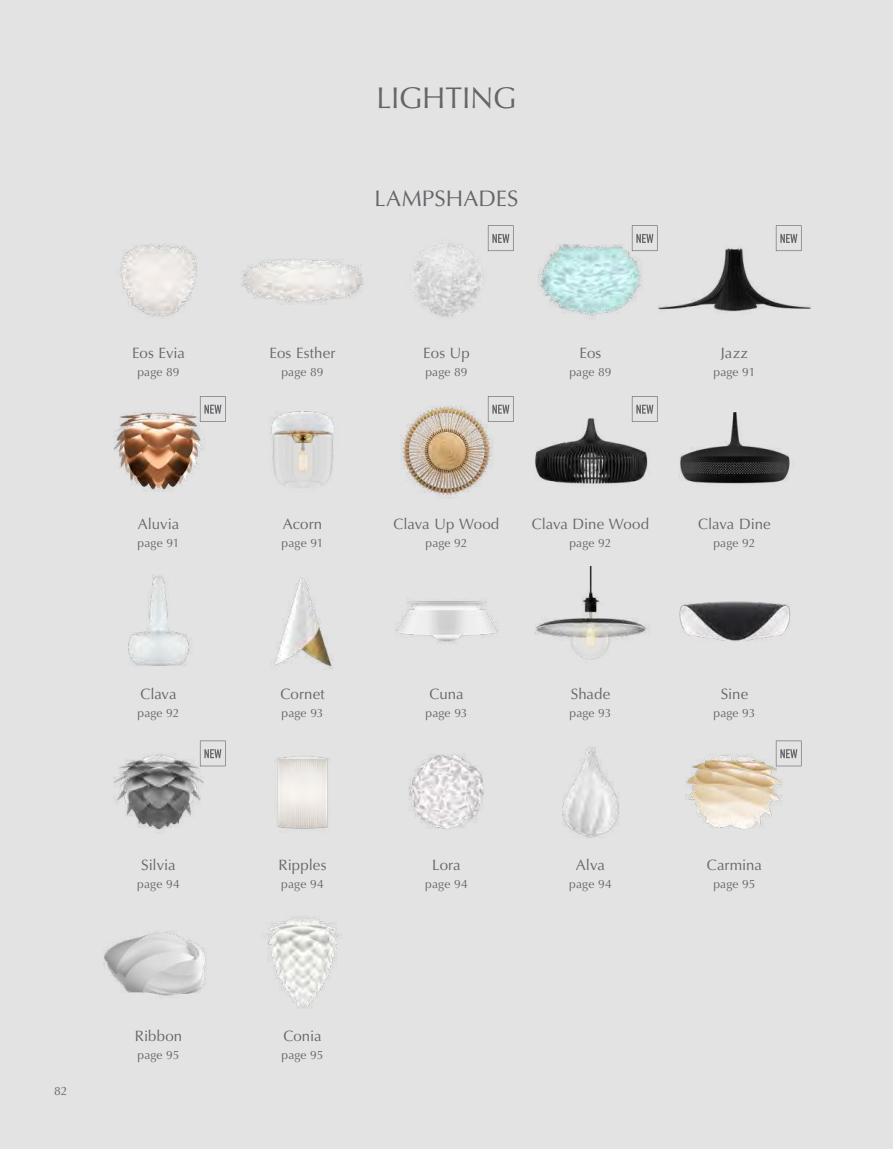
<style>
.page{position:relative;width:893px;height:1149px;background:#fff}
.page>*{position:absolute;margin:0;border:0;box-sizing:border-box;transform-origin:0 0}
.t1{font:30px "Optima LT Std";letter-spacing:-.01em;color:#65656a}
.t2{font:22.5px "Optima LT Std";letter-spacing:.005em;color:#65656a}
.t3{font:15px "Optima LT Std";color:#65656a}
.t4{font:12px "Optima LT Std";letter-spacing:.01em;color:#65656a}
</style>
<div class="page">
<div style="left:0;top:0;width:893px;height:1148px;background:#e3e3e3"></div>
<img style="left:266px;top:916px;width:74px;height:93px">
<img style="left:103px;top:931px;width:103px;height:67px">
<img style="left:114px;top:747px;width:89px;height:86px">
<svg style="left:200px;top:740px;width:26px;height:26px"></svg>
<img style="left:274px;top:756px;width:56px;height:73px">
<img style="left:408px;top:754px;width:76px;height:76px">
<img style="left:562px;top:746px;width:57px;height:92px">
<img style="left:685px;top:741px;width:105px;height:88px">
<svg style="left:776px;top:740px;width:25px;height:26px"></svg>
<img style="left:679px;top:601px;width:112px;height:40px">
<img style="left:396px;top:598px;width:103px;height:45px">
<img style="left:535px;top:566px;width:116px;height:94px">
<img style="left:271px;top:411px;width:63px;height:77px">
<img style="left:274px;top:577px;width:58px;height:92px">
<img style="left:241px;top:259px;width:123px;height:46px">
<img style="left:120px;top:244px;width:77px;height:75px">
<img style="left:410px;top:243px;width:74px;height:75px">
<svg style="left:488px;top:225px;width:26px;height:26px"></svg>
<img style="left:538px;top:225px;width:105px;height:93px">
<svg style="left:632px;top:225px;width:26px;height:26px"></svg>
<img style="left:658px;top:225px;width:153px;height:87px">
<img style="left:113px;top:399px;width:97px;height:93px">
<svg style="left:200px;top:396px;width:26px;height:25px"></svg>
<img style="left:128px;top:574px;width:62px;height:93px">
<img style="left:679px;top:412px;width:111px;height:72px">
<img style="left:535px;top:396px;width:123px;height:90px">
<img style="left:400px;top:396px;width:114px;height:103px">
<svg style="left:488px;top:396px;width:26px;height:25px"></svg>
<p class="t4" style="left:54px;top:1083px;width:15px">82</p>
<p class="t3" style="left:132px;top:344px;width:55px">Eos Evia</p>
<p class="t4" style="left:137px;top:364px;width:44px">page 89</p>
<p class="t3" style="left:138px;top:514px;width:43px">Aluvia</p>
<p class="t4" style="left:138px;top:535px;width:43px">page 91</p>
<p class="t3" style="left:140px;top:685px;width:38px">Clava</p>
<p class="t4" style="left:137px;top:706px;width:44px">page 92</p>
<p class="t3" style="left:141px;top:856px;width:36px">Silvia</p>
<p class="t4" style="left:137px;top:876px;width:44px">page 94</p>
<p class="t3" style="left:135px;top:1026px;width:49px">Ribbon</p>
<p class="t4" style="left:137px;top:1047px;width:44px">page 95</p>
<h1 class="t1" style="left:376px;top:80px;width:142px">LIGHTING</h1>
<h2 class="t2" style="left:374px;top:185px;width:146px">LAMPSHADES</h2>
<p class="t3" style="left:269px;top:344px;width:67px">Eos Esther</p>
<p class="t4" style="left:281px;top:364px;width:44px">page 89</p>
<p class="t3" style="left:423px;top:344px;width:48px">Eos Up</p>
<p class="t4" style="left:425px;top:364px;width:44px">page 89</p>
<p class="t3" style="left:579px;top:344px;width:23px">Eos</p>
<p class="t4" style="left:569px;top:364px;width:44px">page 89</p>
<p class="t3" style="left:721px;top:344px;width:29px">Jazz</p>
<p class="t4" style="left:713px;top:364px;width:43px">page 91</p>
<p class="t3" style="left:283px;top:514px;width:41px">Acorn</p>
<p class="t4" style="left:282px;top:535px;width:43px">page 91</p>
<p class="t3" style="left:394px;top:514px;width:107px">Clava Up Wood</p>
<p class="t4" style="left:425px;top:535px;width:44px">page 92</p>
<p class="t3" style="left:532px;top:514px;width:119px">Clava Dine Wood</p>
<p class="t4" style="left:569px;top:535px;width:44px">page 92</p>
<p class="t3" style="left:698px;top:514px;width:74px">Clava Dine</p>
<p class="t4" style="left:713px;top:535px;width:44px">page 92</p>
<p class="t3" style="left:280px;top:685px;width:46px">Cornet</p>
<p class="t4" style="left:281px;top:706px;width:43px">page 93</p>
<p class="t3" style="left:429px;top:685px;width:36px">Cuna</p>
<p class="t4" style="left:425px;top:706px;width:43px">page 93</p>
<p class="t3" style="left:571px;top:685px;width:41px">Shade</p>
<p class="t4" style="left:569px;top:706px;width:43px">page 93</p>
<p class="t3" style="left:721px;top:685px;width:29px">Sine</p>
<p class="t4" style="left:713px;top:706px;width:43px">page 93</p>
<p class="t3" style="left:278px;top:856px;width:50px">Ripples</p>
<p class="t4" style="left:281px;top:876px;width:44px">page 94</p>
<p class="t3" style="left:432px;top:856px;width:30px">Lora</p>
<p class="t4" style="left:425px;top:876px;width:44px">page 94</p>
<p class="t3" style="left:576px;top:856px;width:31px">Alva</p>
<p class="t4" style="left:569px;top:876px;width:44px">page 94</p>
<p class="t3" style="left:707px;top:856px;width:57px">Carmina</p>
<p class="t4" style="left:713px;top:876px;width:44px">page 95</p>
<p class="t3" style="left:283px;top:1026px;width:40px">Conia</p>
<p class="t4" style="left:281px;top:1047px;width:44px">page 95</p>
</div>
